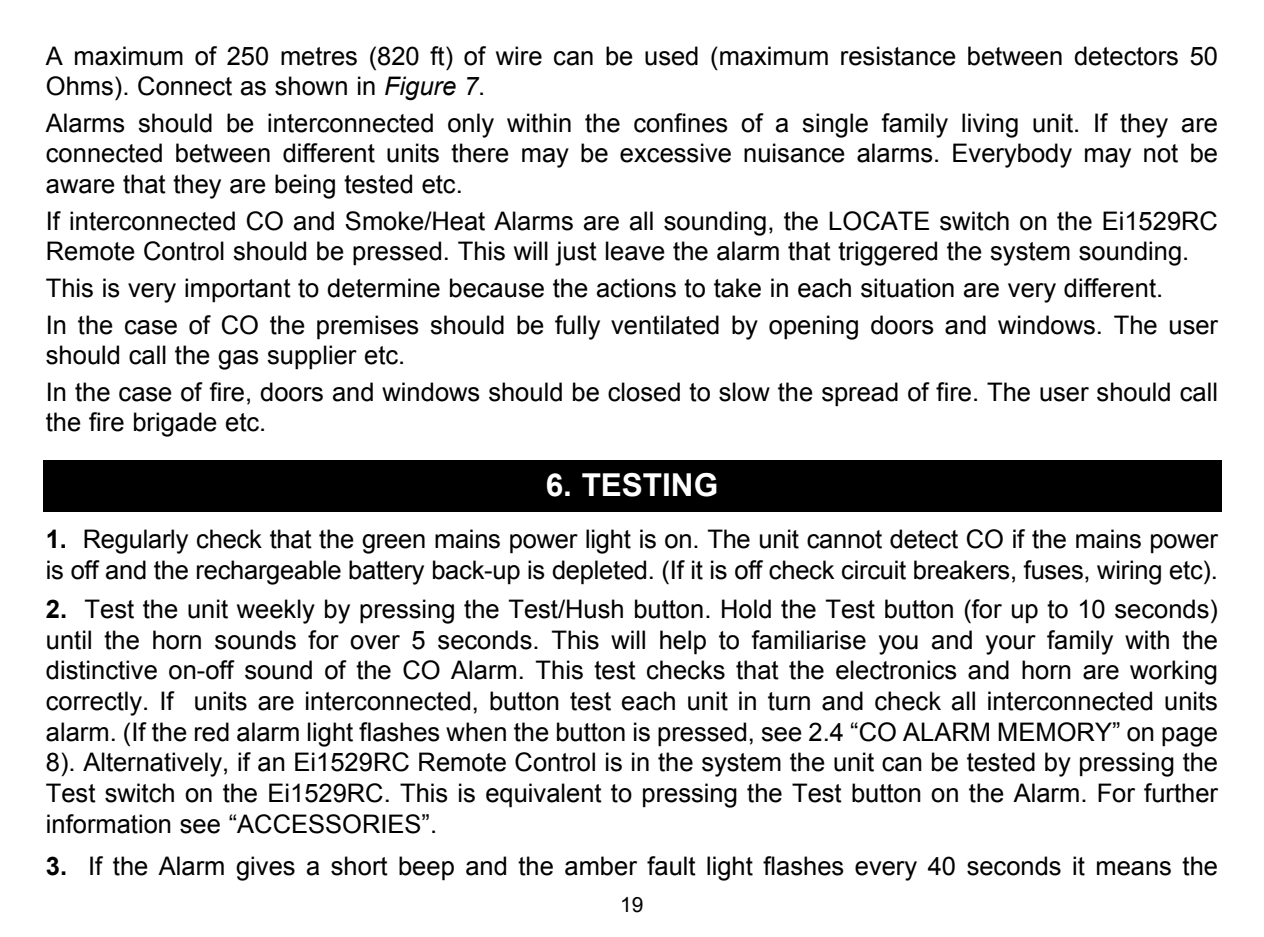
<style>
.page{position:relative;width:1264px;height:937px;background:#fff}
.page>*{position:absolute;margin:0;border:0;box-sizing:border-box;transform-origin:0 0}
.t1{font:700 31.5px "Arial";color:#fff}
.t2{font:25.5px/30.6px "Arial";color:#000}
.t3{font:21px "Arial";color:#000}
.s1{font-style:italic}
.s2{font-weight:700}
</style>
<div class="page">
<div style="left:43px;top:460px;width:1178px;height:51px;background:#000"></div>
<p class="t2" style="left:46px;top:40px;width:1173px">A maximum of 250 metres (820 ft) of wire can be used (maximum resistance between detectors 50<br>Ohms). Connect as shown in <span class="s1">Figure 7</span>.</p>
<p class="t2" style="left:46px;top:108px;width:1173px;text-align:justify">Alarms should be interconnected only within the confines of a single family living unit. If they are connected between different units there may be excessive nuisance alarms. Everybody may not be aware that they are being tested etc.</p>
<p class="t2" style="left:46px;top:205px;width:1173px">If interconnected CO and Smoke/Heat Alarms are all sounding, the LOCATE switch on the Ei1529RC<br>Remote Control should be pressed. This will just leave the alarm that triggered the system sounding.</p>
<p class="t2" style="left:46px;top:270px;width:1173px;line-height:36.6px">This is very important to determine because the actions to take in each situation are very different.<br>In the case of CO the premises should be fully ventilated by opening doors and windows. The user</p>
<p class="t2" style="left:46px;top:337px;width:1173px;line-height:36.6px">should call the gas supplier etc.<br>In the case of fire, doors and windows should be closed to slow the spread of fire. The user should call</p>
<p class="t2" style="left:46px;top:407px;width:222px">the fire brigade etc.</p>
<p class="t1" style="left:546px;top:464px;width:174px">6. TESTING</p>
<p class="t2" style="left:46px;top:523px;width:1173px"><span class="s2">1.</span> Regularly check that the green mains power light is on. The unit cannot detect CO if the mains power is off and the rechargeable battery back-up is depleted. (If it is off check circuit breakers, fuses, wiring etc).</p>
<p class="t2" style="left:46px;top:594px;width:1173px;text-align:justify"><span class="s2">2.</span> Test the unit weekly by pressing the Test/Hush button. Hold the Test button (for up to 10 seconds) until the horn sounds for over 5 seconds. This will help to familiarise you and your family with the distinctive on-off sound of the CO Alarm. This test checks that the electronics and horn are working correctly. If units are interconnected, button test each unit in turn and check all interconnected units alarm. (If the red alarm light flashes when the button is pressed, see 2.4 “CO ALARM MEMORY” on page 8). Alternatively, if an Ei1529RC Remote Control is in the system the unit can be tested by pressing the Test switch on the Ei1529RC. This is equivalent to pressing the Test button on the Alarm. For further information see “ACCESSORIES”.</p>
<p class="t2" style="left:46px;top:850px;width:1173px"><span class="s2">3.</span> If the Alarm gives a short beep and the amber fault light flashes every 40 seconds it means the</p>
<p class="t3" style="left:620px;top:890px;width:25px">19</p>
</div>
